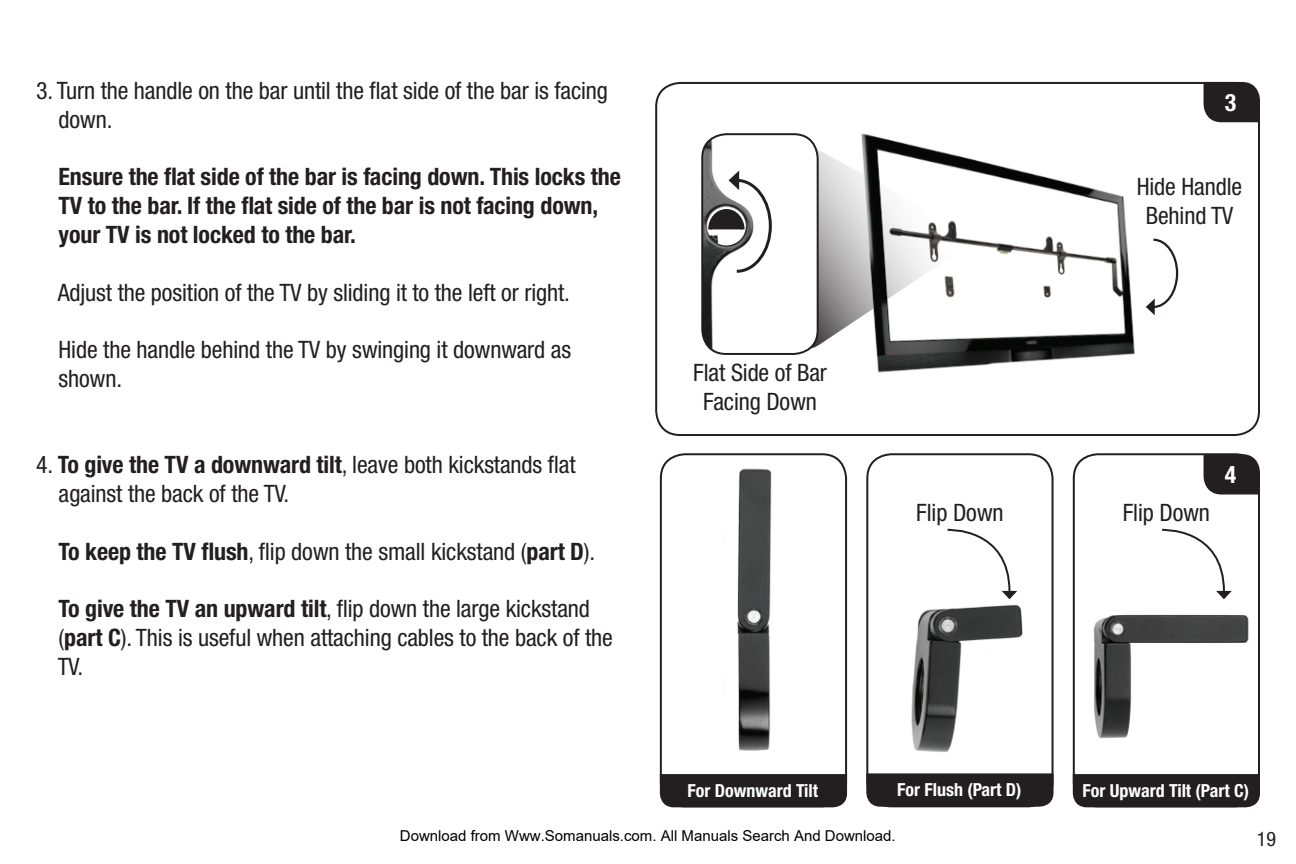
<style>
.page{position:relative;width:1296px;height:864px;background:#fff}
.page>*{position:absolute;margin:0;border:0;box-sizing:border-box;transform-origin:0 0}
.t1{font:condensed 24px/28.8px "Helvetica Neue LT Std";letter-spacing:-.005em;color:#231f20}
.t2{font:700 condensed 24px/28.8px "Helvetica Neue LT Std";letter-spacing:-.005em;color:#231f20}
.t3{font:700 condensed 24px "Helvetica Neue LT Std";color:#fff}
.t4{font:condensed 20px "Helvetica Neue LT Std";color:#231f20}
.t5{font:700 condensed 18px "Helvetica Neue LT Std";color:#fff}
.t6{font:15px "Arial";color:#000}
.s1{font-weight:700}
</style>
<div class="page">
<svg style="left:800px;top:133px;width:28px;height:219px"></svg>
<div style="left:655px;top:82px;width:605px;height:354px;border:2px solid #231f20;border-radius:24px"></div>
<div style="left:1204px;top:82px;width:56px;height:40px;background:#231f20"></div>
<img style="left:1093px;top:599px;width:156px;height:139px">
<div style="left:1073px;top:453px;width:187px;height:354px;border:2px solid #231f20;border-radius:24px"></div>
<svg style="left:1204px;top:454px;width:56px;height:41px;background:#312d2e"></svg>
<div style="left:702px;top:134px;width:116px;height:220px;background:#fff;border-radius:24px"></div>
<img style="left:702px;top:136px;width:38px;height:218px">
<div style="left:701px;top:133px;width:118px;height:222px;border:2px solid #231f20;border-radius:24px"></div>
<svg style="left:706px;top:171px;width:66px;height:103px"></svg>
<img style="left:828px;top:133px;width:327px;height:240px">
<img style="left:911px;top:599px;width:112px;height:154px">
<div style="left:866px;top:453px;width:188px;height:354px;border:2px solid #231f20;border-radius:24px"></div>
<img style="left:737px;top:454px;width:97px;height:297px">
<div style="left:660px;top:453px;width:187px;height:354px;border:2px solid #231f20;border-radius:24px"></div>
<svg style="left:947px;top:528px;width:70px;height:71px"></svg>
<svg style="left:1162px;top:528px;width:70px;height:71px"></svg>
<div style="left:660px;top:774px;width:187px;height:33px;background:#231f20"></div>
<div style="left:866px;top:773px;width:188px;height:34px;background:#231f20"></div>
<div style="left:1073px;top:774px;width:187px;height:33px;background:#231f20"></div>
<svg style="left:1146px;top:237px;width:33px;height:78px"></svg>
<p class="t1" style="left:59px;top:76px;width:551px;text-indent:-23px">3. Turn the handle on the bar until the flat side of the bar is facing down.</p>
<p class="t2" style="left:59px;top:162px;width:564px">Ensure the flat side of the bar is facing down. This locks the<br>TV to the bar. If the flat side of the bar is not facing down, your TV is not locked to the bar.</p>
<p class="t1" style="left:58px;top:278px;width:514px">Adjust the position of the TV by sliding it to the left or right.</p>
<p class="t1" style="left:59px;top:335px;width:514px">Hide the handle behind the TV by swinging it downward as shown.</p>
<p class="t1" style="left:59px;top:450px;width:519px;text-indent:-23px">4. <span class="s1">To give the TV a downward tilt</span>, leave both kickstands flat against the back of the TV.</p>
<p class="t1" style="left:59px;top:537px;width:538px"><span class="s1">To keep the TV flush</span>, flip down the small kickstand (<span class="s1">part D</span>).</p>
<p class="t1" style="left:58px;top:594px;width:557px"><span class="s1">To give the TV an upward tilt</span>, flip down the large kickstand (<span class="s1">part C</span>). This is useful when attaching cables to the back of the<br>TV.</p>
<p class="t1" style="left:693px;top:358px;width:135px;text-align:center">Flat Side of Bar<br>Facing Down</p>
<p class="t3" style="left:1225px;top:88px;width:13px">3</p>
<p class="t1" style="left:1137px;top:172px;width:107px;text-align:center">Hide Handle<br>Behind TV</p>
<p class="t1" style="left:916px;top:498px;width:89px">Flip Down</p>
<p class="t1" style="left:1123px;top:498px;width:89px">Flip Down</p>
<p class="t3" style="left:1225px;top:460px;width:13px">4</p>
<p class="t5" style="left:687px;top:780px;width:132px">For Downward Tilt</p>
<p class="t5" style="left:897px;top:779px;width:126px">For Flush (Part D)</p>
<p class="t5" style="left:1082px;top:780px;width:168px">For Upward Tilt (Part C)</p>
<p class="t6" style="left:400px;top:827px;width:497px">Download from Www.Somanuals.com. All Manuals Search And Download.</p>
<p class="t4" style="left:1257px;top:828px;width:21px">19</p>
</div>
